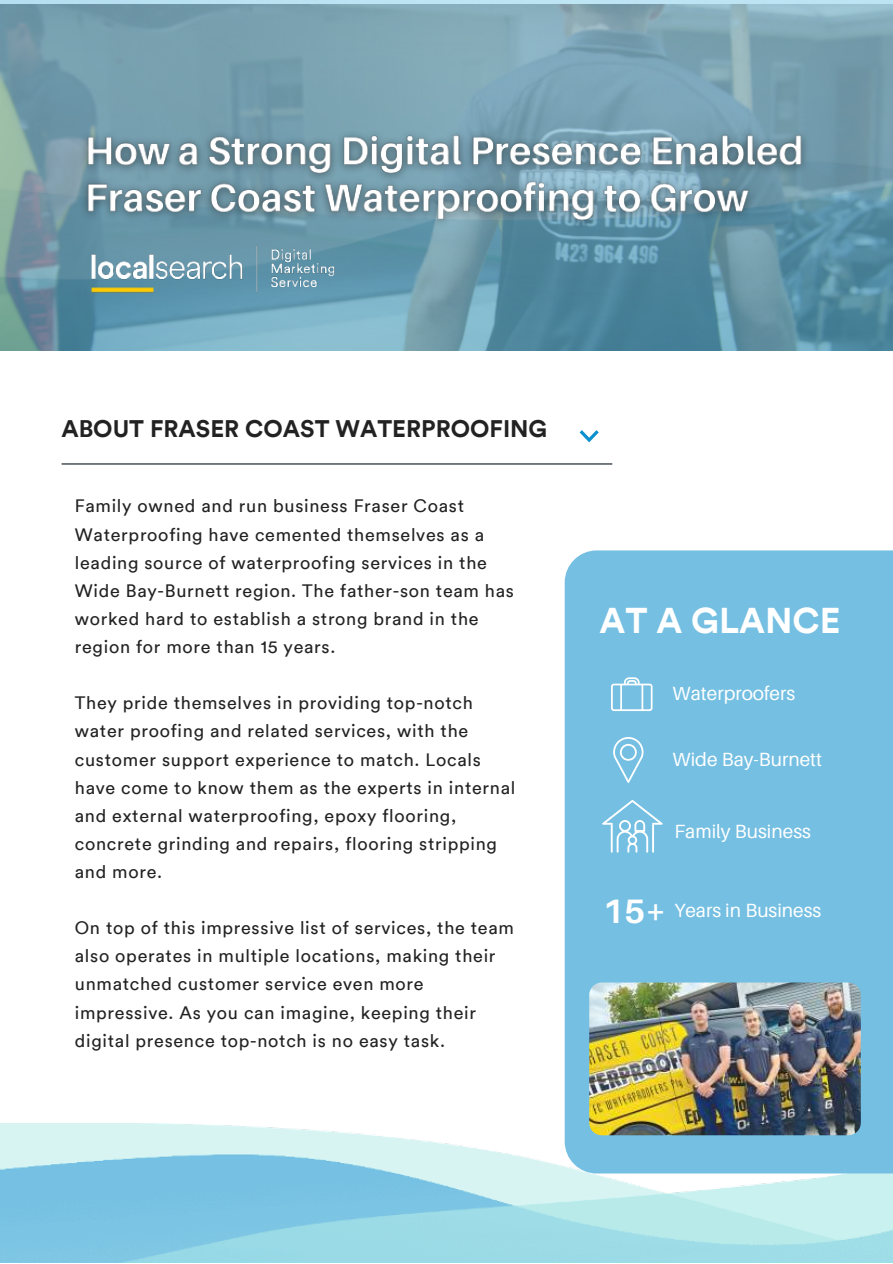
<style>
.page{position:relative;width:893px;height:1264px;background:#fff}
.page>*{position:absolute;margin:0;border:0;box-sizing:border-box;transform-origin:0 0}
.t1{font:700 35.85px "Circular TT";color:#fff}
.t2{font:700 24px "Circular TT";color:#222}
.t3{font:19.05px "Aileron";color:#fff}
.t4{font:18px/28px "Circular TT";letter-spacing:.04em;color:#222}
.s1{font-weight:700;font-size:33.9px}
</style>
<div class="page">
<img style="left:0;top:0;width:892px;height:350px">
<hr style="left:62px;top:463px;width:550px;height:1px;background:#0b1623">
<svg style="left:579px;top:430px;width:19px;height:12px"></svg>
<img style="left:85px;top:243px;width:254px;height:52px">
<div style="left:564px;top:550px;width:328px;height:623px;background:#74bfe2"></div>
<svg style="left:613px;top:737px;width:30px;height:46px"></svg>
<svg style="left:611px;top:677px;width:41px;height:34px"></svg>
<svg style="left:602px;top:799px;width:60px;height:53px;background:#8dcae7"></svg>
<img style="left:589px;top:982px;width:271px;height:153px;border-radius:13px">
<img style="left:71px;top:113px;width:746px;height:122px">
<h2 class="t2" style="left:61px;top:413px;width:487px">ABOUT FRASER COAST WATERPROOFING</h2>
<p class="t4" style="left:75px;top:492px;width:440px">Family owned and run business Fraser Coast Waterproofing have cemented themselves as a leading source of waterproofing services in the Wide Bay-Burnett region. The father-son team has worked hard to establish a strong brand in the region for more than 15 years.</p>
<p class="t4" style="left:75px;top:688px;width:442px">They pride themselves in providing top-notch water proofing and related services, with the customer support experience to match. Locals have come to know them as the experts in internal and external waterproofing, epoxy flooring, concrete grinding and repairs, flooring stripping and more.</p>
<p class="t4" style="left:75px;top:913px;width:440px">On top of this impressive list of services, the team also operates in multiple locations, making their unmatched customer service even more impressive. As you can imagine, keeping their digital presence top-notch is no easy task.</p>
<h1 class="t1" style="left:599px;top:597px;width:243px">AT A GLANCE</h1>
<p class="t3" style="left:672px;top:683px;width:124px">Waterproofers</p>
<p class="t3" style="left:672px;top:749px;width:151px">Wide Bay-Burnett</p>
<p class="t3" style="left:674px;top:820px;width:138px">Family Business</p>
<p class="t3" style="left:603px;top:899px;width:220px"><span class="s1">15+</span> Years in Business</p>
</div>
